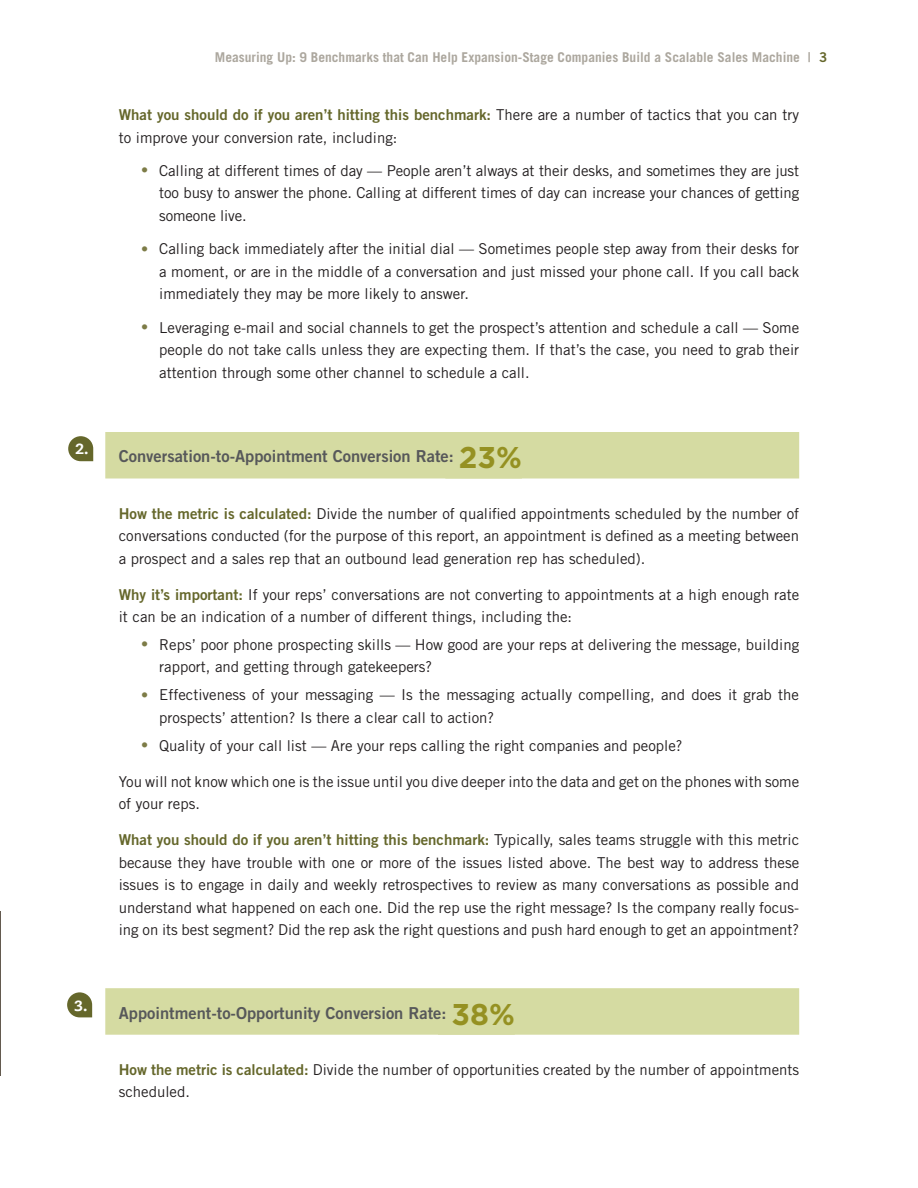
<style>
.page{position:relative;width:918px;height:1188px;background:#fff}
.page>*{position:absolute;margin:0;border:0;box-sizing:border-box;transform-origin:0 0}
.t1{font:700 30px "Gotham";color:#959122}
.Subhead{font:16.5px "Trade Gothic Bold Two";color:#57585a}
.Body{font:15px/22.5px "Trade Gothic";color:#231f20}
.t2{font:800 14.7px "Caecilia";color:#fff}
.t3{font:700 13.5px "Trade Gothic";color:#aca79e}
.s1{font-family:"Trade Gothic Bold Two";font-weight:400}
.s2{font-family:"Trade Gothic Bold Two";font-weight:400;color:#65672b}
.s3{font-family:"Trade Gothic Bold Two";color:#65672b}
.s4{font-size:14.25px;color:#7d7c47}
</style>
<div class="page">
<hr style="left:0;top:911px;width:1px;height:165px;background:#635a4f">
<div style="left:105px;top:432px;width:694px;height:47px;background:#d5dba2"></div>
<div style="left:105px;top:988px;width:694px;height:47px;background:#d5dba2"></div>
<div style="left:68px;top:436px;width:25px;height:25px;background:#65672b;border-radius:12px"></div>
<div style="left:67px;top:992px;width:25px;height:25px;background:#65672b;border-radius:12px"></div>
<p class="t2" style="left:76px;top:440px;width:15px">2.</p>
<p class="t2" style="left:74px;top:996px;width:15px">3.</p>
<p class="t3" style="left:215px;top:49px;width:614px">Measuring Up: 9 Benchmarks that Can Help Expansion-Stage Companies Build a Scalable Sales Machine <span class="s1">|</span> <span class="s2">3</span></p>
<p class="Body" style="left:119px;top:103px;width:682px"><span class="s3">What you should do if you aren’t hitting this benchmark:</span> There are a number of tactics that you can try to improve your conversion rate, including:</p>
<p class="Body" style="left:159px;top:159px;width:641px;text-align:justify;text-indent:-18px"><span class="s4">•</span> Calling at different times of day — People aren’t always at their desks, and sometimes they are just too busy to answer the phone. Calling at different times of day can increase your chances of getting someone live.</p>
<p class="Body" style="left:159px;top:237px;width:641px;text-align:justify;text-indent:-18px"><span class="s4">•</span> Calling back immediately after the initial dial — Sometimes people step away from their desks for a moment, or are in the middle of a conversation and just missed your phone call. If you call back immediately they may be more likely to answer.</p>
<p class="Body" style="left:159px;top:316px;width:641px;text-align:justify;text-indent:-18px"><span class="s4">•</span> Leveraging e-mail and social channels to get the prospect’s attention and schedule a call — Some people do not take calls unless they are expecting them. If that’s the case, you need to grab their attention through some other channel to schedule a call.</p>
<p class="Subhead" style="left:119px;top:446px;width:336px">Conversation-to-Appointment Conversion Rate:</p>
<p class="t1" style="left:459px;top:440px;width:65px">23%</p>
<p class="Body" style="left:119px;top:502px;width:682px;text-align:justify"><span class="s3">How the metric is calculated:</span> Divide the number of qualified appointments scheduled by the number of conversations conducted (for the purpose of this report, an appointment is defined as a meeting between a prospect and a sales rep that an outbound lead generation rep has scheduled).</p>
<p class="Body" style="left:119px;top:583px;width:682px"><span class="s3">Why it’s important:</span> If your reps’ conversations are not converting to appointments at a high enough rate it can be an indication of a number of different things, including the:</p>
<p class="Body" style="left:159px;top:633px;width:641px;text-indent:-18px"><span class="s4">•</span> Reps’ poor phone prospecting skills — How good are your reps at delivering the message, building rapport, and getting through gatekeepers?</p>
<p class="Body" style="left:159px;top:684px;width:641px;text-indent:-18px"><span class="s4">•</span> Effectiveness of your messaging — Is the messaging actually compelling, and does it grab the prospects’ attention? Is there a clear call to action?</p>
<p class="Body" style="left:141px;top:734px;width:543px"><span class="s4">•</span> Quality of your call list — Are your reps calling the right companies and people?</p>
<p class="Body" style="left:119px;top:770px;width:682px">You will not know which one is the issue until you dive deeper into the data and get on the phones with some of your reps.</p>
<p class="Body" style="left:119px;top:828px;width:682px;text-align:justify"><span class="s3">What you should do if you aren’t hitting this benchmark:</span> Typically, sales teams struggle with this metric because they have trouble with one or more of the issues listed above. The best way to address these issues is to engage in daily and weekly retrospectives to review as many conversations as possible and understand what happened on each one. Did the rep use the right message? Is the company really focus&shy;ing on its best segment? Did the rep ask the right questions and push hard enough to get an appointment?</p>
<p class="Subhead" style="left:119px;top:1002px;width:329px">Appointment-to-Opportunity Conversion Rate:</p>
<p class="t1" style="left:452px;top:997px;width:65px">38%</p>
<p class="Body" style="left:119px;top:1058px;width:682px"><span class="s3">How the metric is calculated:</span> Divide the number of opportunities created by the number of appointments scheduled.</p>
</div>
